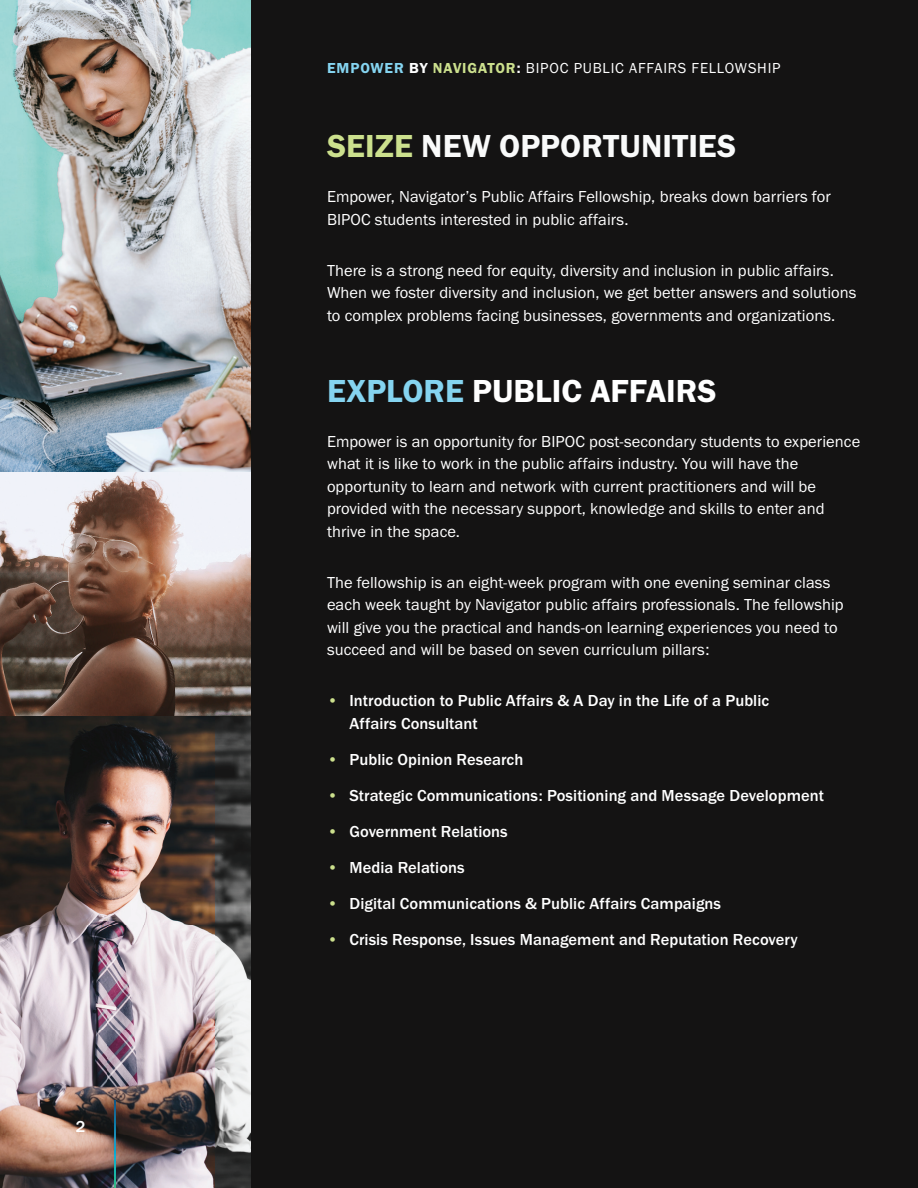
<style>
.page{position:relative;width:918px;height:1188px;background:#fff}
.page>*{position:absolute;margin:0;border:0;box-sizing:border-box;transform-origin:0 0}
.t1{font:33px "Franklin Gothic URW Dem";letter-spacing:.005em;color:#f9fafa}
.t2{font:33px "Franklin Gothic URW Dem";color:#fff}
.t3{font:16.5px/22.5px "Franklin Gothic URW Boo";letter-spacing:.005em;color:#fff}
.t4{font:500 16.5px/22.5px "Franklin Gothic URW";letter-spacing:.005em;color:#fff}
.t5{font:500 16.5px "ITC Franklin Gothic Std";color:#fff}
.t6{font:15px "Franklin Gothic URW Boo";letter-spacing:.05em;color:#fff}
.s1{font-family:"Franklin Gothic URW Dem";color:#85d4f0}
.s2{font-family:"Franklin Gothic URW Dem"}
.s3{font-family:"Franklin Gothic URW Dem";color:#cce08d}
.s4{color:#cce08d}
.s5{color:#85d4f0}
</style>
<div class="page">
<div style="left:215px;top:0;width:703px;height:1188px;background:#141313"></div>
<img style="left:0;top:0;width:250px;height:1188px">
<svg style="left:115px;top:1100px;width:1px;height:88px"></svg>
<p class="t5" style="left:76px;top:1117px;width:11px">2</p>
<p class="t6" style="left:327px;top:59px;width:455px"><span class="s1">EMPOWER</span> <span class="s2">BY</span> <span class="s3">NAVIGATOR</span><span class="s2">:</span> BIPOC PUBLIC AFFAIRS FELLOWSHIP</p>
<h1 class="t1" style="left:327px;top:126px;width:411px"><span class="s4">SEIZE</span> NEW OPPORTUNITIES</h1>
<p class="t3" style="left:327px;top:185px;width:505px">Empower, Navigator’s Public Affairs Fellowship, breaks down barriers for<br>BIPOC students interested in public affairs.</p>
<p class="t3" style="left:327px;top:258px;width:531px">There is a strong need for equity, diversity and inclusion in public affairs.<br>When we foster diversity and inclusion, we get better answers and solutions to complex problems facing businesses, governments and organizations.</p>
<h1 class="t2" style="left:327px;top:370px;width:391px"><span class="s5">EXPLORE</span> PUBLIC AFFAIRS</h1>
<p class="t3" style="left:327px;top:429px;width:535px">Empower is an opportunity for BIPOC post-secondary students to experience what it is like to work in the public affairs industry. You will have the opportunity to learn and network with current practitioners and will be provided with the necessary support, knowledge and skills to enter and thrive in the space.</p>
<p class="t3" style="left:327px;top:570px;width:518px">The fellowship is an eight-week program with one evening seminar class each week taught by Navigator public affairs professionals. The fellowship will give you the practical and hands-on learning experiences you need to succeed and will be based on seven curriculum pillars:</p>
<p class="t4" style="left:349px;top:689px;width:421px;text-indent:-22px"><span class="s4">•</span> Introduction to Public Affairs &amp; A Day in the Life of a Public<br>Affairs Consultant</p>
<p class="t4" style="left:327px;top:748px;width:198px"><span class="s4">•</span> Public Opinion Research</p>
<p class="t4" style="left:327px;top:784px;width:499px"><span class="s4">•</span> Strategic Communications: Positioning and Message Development</p>
<p class="t4" style="left:327px;top:820px;width:182px"><span class="s4">•</span> Government Relations</p>
<p class="t4" style="left:327px;top:856px;width:139px"><span class="s4">•</span> Media Relations</p>
<p class="t4" style="left:327px;top:892px;width:396px"><span class="s4">•</span> Digital Communications &amp; Public Affairs Campaigns</p>
<p class="t4" style="left:327px;top:928px;width:472px"><span class="s4">•</span> Crisis Response, Issues Management and Reputation Recovery</p>
</div>
